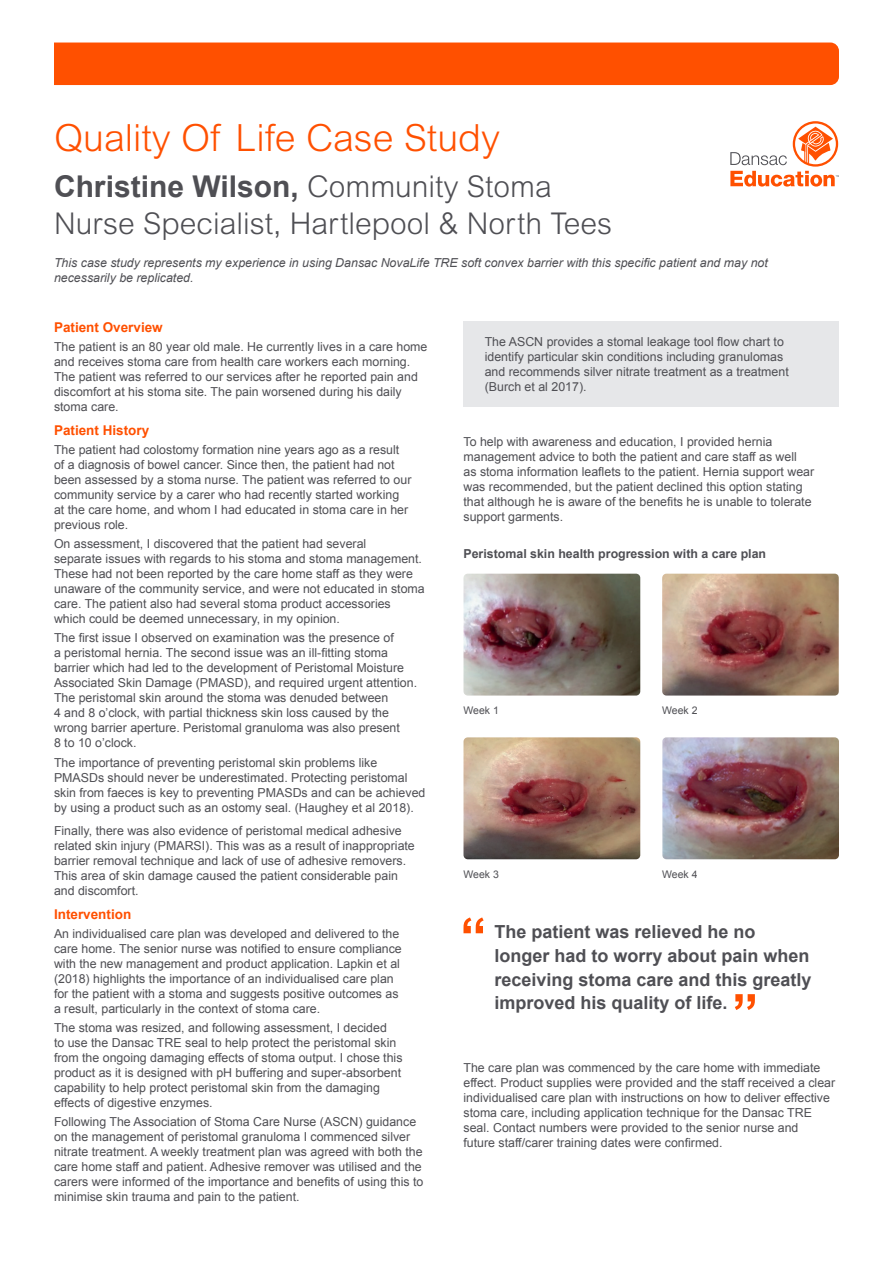
<style>
.page{position:relative;width:893px;height:1263px;background:#fff}
.page>*{position:absolute;margin:0;border:0;box-sizing:border-box;transform-origin:0 0}
.t1{font:300 37.5px "Arial";color:#ff5000}
.t2{font:300 30px/37.5px "Arial";color:#4f4f54}
.t3{font:700 18px/23.5px "Arial";color:#4f4f54}
.t4{font:700 13.5px "Arial";color:#ff5000}
.t5{font:12.3px/15px "Arial";color:#4f4f54}
.t6{font:italic 12.3px/15px "Arial";color:#4f4f54}
.t7{font:700 12.3px "Arial";color:#4f4f54}
.t8{font:10.5px "Arial";color:#4f4f54}
.s1{font-weight:700}
</style>
<div class="page">
<div style="left:463px;top:322px;width:376px;height:85px;background:#e6e7e9"></div>
<div style="left:54px;top:43px;width:785px;height:42px;background:#ff5000"></div>
<div style="left:793px;top:121px;width:45px;height:46px;border:2px solid #ff5000;border-radius:50%"></div>
<svg style="left:798px;top:127px;width:35px;height:37px"></svg>
<svg style="left:730px;top:152px;width:57px;height:13px"></svg>
<svg style="left:730px;top:171px;width:109px;height:16px"></svg>
<img style="left:463px;top:574px;width:177px;height:121px">
<img style="left:463px;top:737px;width:177px;height:122px">
<img style="left:662px;top:574px;width:177px;height:121px">
<img style="left:662px;top:737px;width:177px;height:122px">
<svg style="left:463px;top:917px;width:21px;height:16px"></svg>
<svg style="left:735px;top:994px;width:20px;height:16px"></svg>
<p class="t1" style="left:54px;top:116px;width:447px">Quality Of Life Case Study</p>
<p class="t2" style="left:54px;top:167px;width:560px"><span class="s1">Christine Wilson,</span> Community Stoma<br>Nurse Specialist, Hartlepool &amp; North Tees</p>
<p class="t6" style="left:54px;top:255px;width:715px">This case study represents my experience in using Dansac NovaLife TRE soft convex barrier with this specific patient and may not necessarily be replicated.</p>
<p class="t4" style="left:54px;top:318px;width:110px">Patient Overview</p>
<p class="t5" style="left:54px;top:339px;width:375px">The patient is an 80 year old male. He currently lives in a care home and receives stoma care from health care workers each morning.<br>The patient was referred to our services after he reported pain and discomfort at his stoma site. The pain worsened during his daily stoma care.</p>
<p class="t4" style="left:54px;top:421px;width:97px">Patient History</p>
<p class="t5" style="left:54px;top:442px;width:359px">The patient had colostomy formation nine years ago as a result of a diagnosis of bowel cancer. Since then, the patient had not been assessed by a stoma nurse. The patient was referred to our community service by a carer who had recently started working at the care home, and whom I had educated in stoma care in her previous role.</p>
<p class="t5" style="left:54px;top:536px;width:372px">On assessment, I discovered that the patient had several<br>separate issues with regards to his stoma and stoma management.<br>These had not been reported by the care home staff as they were unaware of the community service, and were not educated in stoma care. The patient also had several stoma product accessories which could be deemed unnecessary, in my opinion.</p>
<p class="t5" style="left:54px;top:631px;width:365px">The first issue I observed on examination was the presence of<br>a peristomal hernia. The second issue was an ill-fitting stoma barrier which had led to the development of Peristomal Moisture Associated Skin Damage (PMASD), and required urgent attention.<br>The peristomal skin around the stoma was denuded between<br>4 and 8 o’clock, with partial thickness skin loss caused by the wrong barrier aperture. Peristomal granuloma was also present<br>8 to 10 o’clock.</p>
<p class="t5" style="left:54px;top:755px;width:373px">The importance of preventing peristomal skin problems like PMASDs should never be underestimated. Protecting peristomal skin from faeces is key to preventing PMASDs and can be achieved by using a product such as an ostomy seal. (Haughey et al 2018).</p>
<p class="t5" style="left:54px;top:823px;width:362px">Finally, there was also evidence of peristomal medical adhesive related skin injury (PMARSI). This was as a result of inappropriate barrier removal technique and lack of use of adhesive removers.<br>This area of skin damage caused the patient considerable pain and discomfort.</p>
<p class="t4" style="left:54px;top:905px;width:79px">Intervention</p>
<p class="t5" style="left:54px;top:926px;width:349px">An individualised care plan was developed and delivered to the care home. The senior nurse was notified to ensure compliance with the new management and product application. Lapkin et al (2018) highlights the importance of an individualised care plan for the patient with a stoma and suggests positive outcomes as a result, particularly in the context of stoma care.</p>
<p class="t5" style="left:54px;top:1020px;width:350px">The stoma was resized, and following assessment, I decided<br>to use the Dansac TRE seal to help protect the peristomal skin from the ongoing damaging effects of stoma output. I chose this product as it is designed with pH buffering and super-absorbent capability to help protect peristomal skin from the damaging effects of digestive enzymes.</p>
<p class="t5" style="left:54px;top:1115px;width:371px">Following The Association of Stoma Care Nurse (ASCN) guidance on the management of peristomal granuloma I commenced silver nitrate treatment. A weekly treatment plan was agreed with both the care home staff and patient. Adhesive remover was utilised and the carers were informed of the importance and benefits of using this to minimise skin trauma and pain to the patient.</p>
<p class="t5" style="left:485px;top:334px;width:305px">The ASCN provides a stomal leakage tool flow chart to identify particular skin conditions including granulomas and recommends silver nitrate treatment as a treatment (Burch et al 2017).</p>
<p class="t5" style="left:463px;top:435px;width:352px">To help with awareness and education, I provided hernia management advice to both the patient and care staff as well<br>as stoma information leaflets to the patient. Hernia support wear was recommended, but the patient declined this option stating that although he is aware of the benefits he is unable to tolerate support garments.</p>
<p class="t7" style="left:463px;top:545px;width:304px">Peristomal skin health progression with a care plan</p>
<p class="t8" style="left:463px;top:703px;width:37px">Week 1</p>
<p class="t8" style="left:662px;top:703px;width:37px">Week 2</p>
<p class="t8" style="left:463px;top:867px;width:37px">Week 3</p>
<p class="t8" style="left:662px;top:867px;width:37px">Week 4</p>
<p class="t3" style="left:494px;top:921px;width:319px">The patient was relieved he no longer had to worry about pain when receiving stoma care and this greatly improved his quality of life.</p>
<p class="t5" style="left:463px;top:1060px;width:373px">The care plan was commenced by the care home with immediate effect. Product supplies were provided and the staff received a clear individualised care plan with instructions on how to deliver effective stoma care, including application technique for the Dansac TRE seal. Contact numbers were provided to the senior nurse and<br>future staff/carer training dates were confirmed.</p>
</div>
